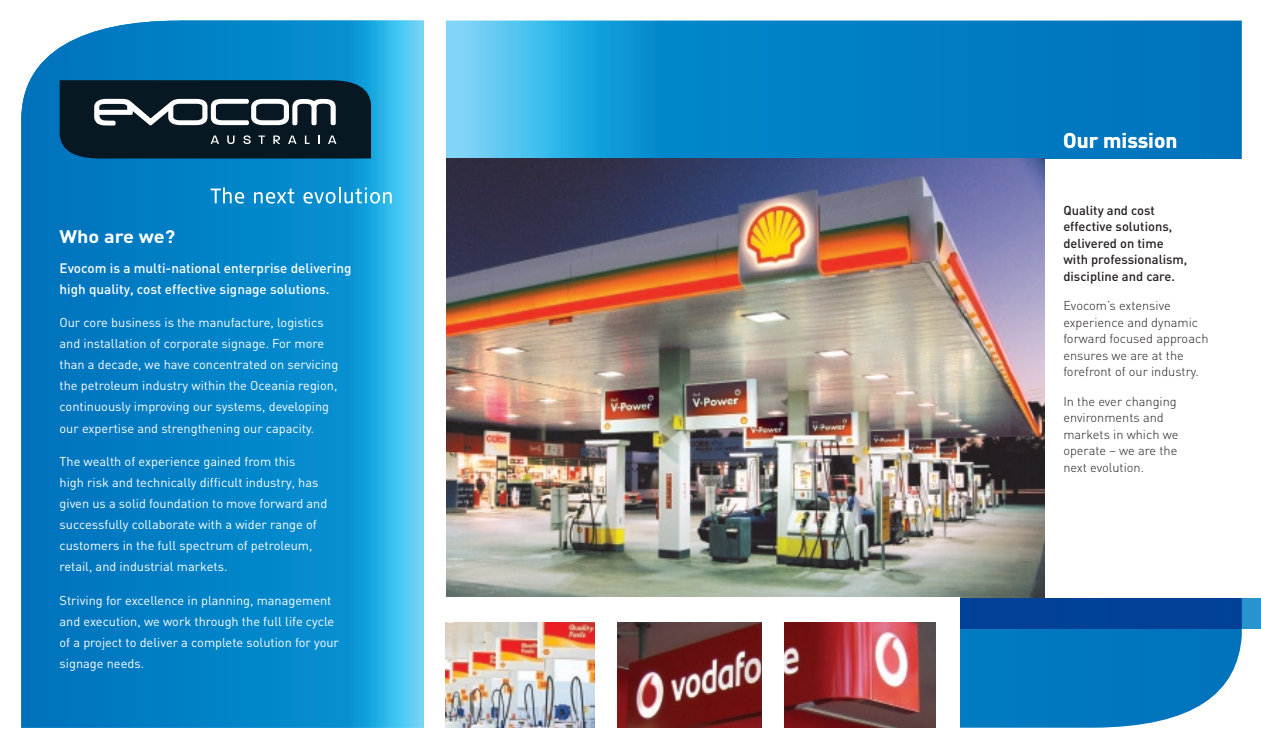
<style>
.page{position:relative;width:1261px;height:749px;background:#fff}
.page>*{position:absolute;margin:0;border:0;box-sizing:border-box;transform-origin:0 0}
.t1{font:700 21px "DIN";color:#fff}
.t2{font:700 18px "DIN";color:#fff;scale:1.11 1}
.t3{font:500 13.5px/21px "DIN";color:#fff}
.t4{font:500 12.9px/16.5px "DIN";color:#231f20}
.t5{font:12.75px/21px "DIN";color:#fff}
.t6{font:300 12.75px/16.5px "DIN";color:#231f20}
</style>
<div class="page">
<img style="left:21px;top:20px;width:1240px;height:708px">
<h2 class="t2" style="left:60px;top:225px;width:106px">Who are we?</h2>
<p class="t3" style="left:60px;top:257px;width:293px">Evocom is a multi-national enterprise delivering high quality, cost effective signage solutions.</p>
<p class="t5" style="left:60px;top:312px;width:280px">Our core business is the manufacture, logistics and installation of corporate signage. For more than a decade, we have concentrated on servicing the petroleum industry within the Oceania region, continuously improving our systems, developing our expertise and strengthening our capacity.</p>
<p class="t5" style="left:60px;top:451px;width:269px">The wealth of experience gained from this<br>high risk and technically difficult industry, has given us a solid foundation to move forward and successfully collaborate with a wider range of customers in the full spectrum of petroleum, retail, and industrial markets.</p>
<p class="t5" style="left:60px;top:589px;width:281px">Striving for excellence in planning, management and execution, we work through the full life cycle of a project to deliver a complete solution for your signage needs.</p>
<h1 class="t1" style="left:1063px;top:126px;width:116px">Our mission</h1>
<p class="t4" style="left:1063px;top:201px;width:125px">Quality and cost effective solutions, delivered on time with professionalism, discipline and care.</p>
<p class="t6" style="left:1063px;top:297px;width:147px">Evocom’s extensive experience and dynamic forward focused approach ensures we are at the forefront of our industry.</p>
<p class="t6" style="left:1063px;top:392px;width:117px">In the ever changing environments and markets in which we operate – we are the next evolution.</p>
</div>
